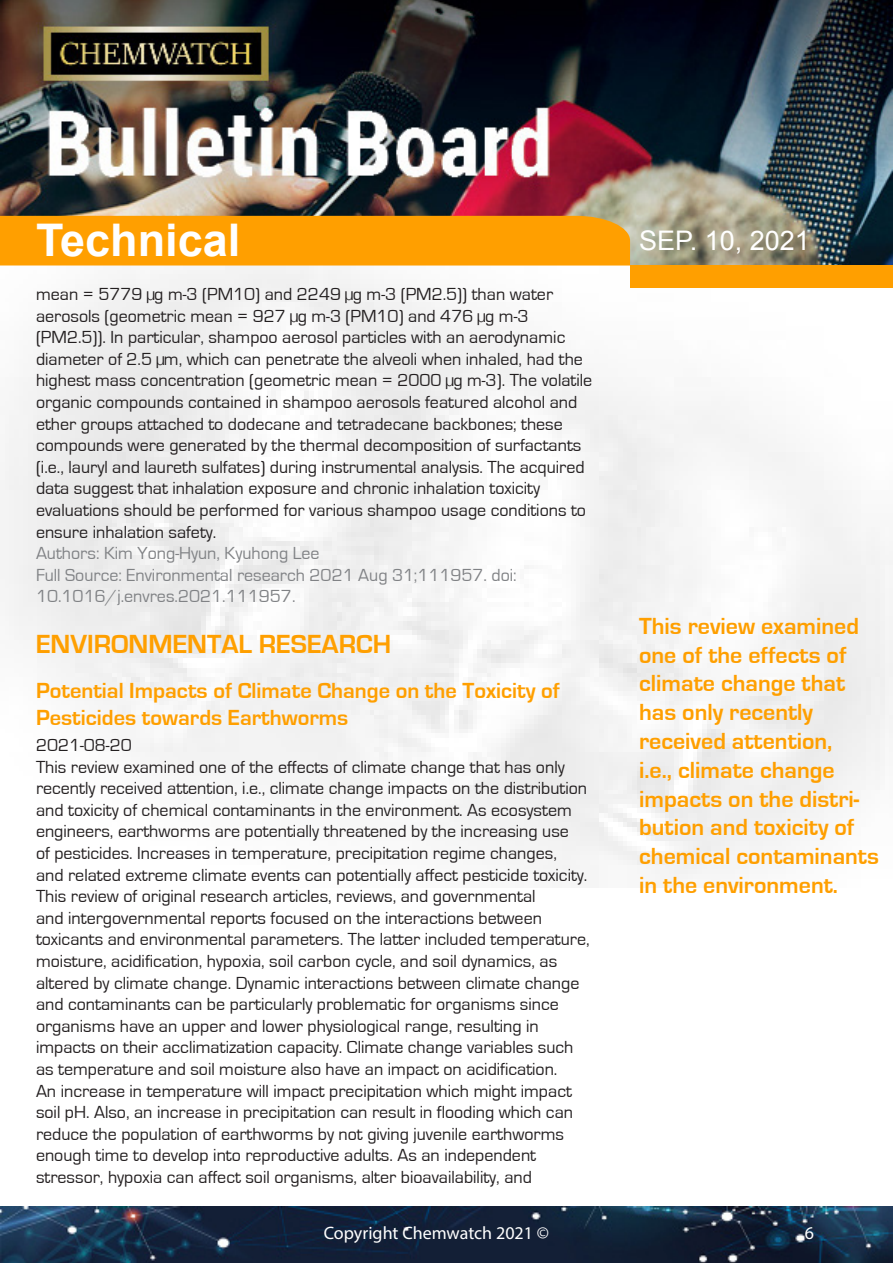
<style>
.page{position:relative;width:893px;height:1263px;background:#fff}
.page>*{position:absolute;margin:0;border:0;box-sizing:border-box;transform-origin:0 0}
.t1{font:700 45px "Arial";color:#fff}
.Header-region{font:700 27px "Eurostile";color:#ff9f00}
.t2{font:27px "Arial";color:#fff}
.Sidebar{font:700 24px/28.8px "Eurostile";color:#ff9f00}
.Header-article{font:700 22.5px/27px "Eurostile";color:#ff9f00}
.Bodytext{font:18px/21.6px "Eurostile";color:#231f20}
.Source-article{font:18px/21.6px "Eurostile";color:#808285}
.t3{font:18px "Myriad Pro";color:#fff}
.Date-article{font:18px "Eurostile";color:#231f20}
</style>
<div class="page">
<img style="left:0;top:0;width:893px;height:887px">
<img style="left:892px;top:288px;width:1px;height:599px">
<div style="left:630px;top:265px;width:263px;height:23px;background:#ff9f00"></div>
<div style="left:0;top:216px;width:630px;height:50px;background:#ff9f00"></div>
<img style="left:0;top:1207px;width:893px;height:56px">
<h1 class="t1" style="left:36px;top:211px;width:206px">Technical</h1>
<p class="Bodytext" style="left:36px;top:284px;width:558px">mean = 5779 μg m-3 (PM10) and 2249 μg m-3 (PM2.5)) than water aerosols (geometric mean = 927 μg m-3 (PM10) and 476 μg m-3 (PM2.5)). In particular, shampoo aerosol particles with an aerodynamic diameter of 2.5 μm, which can penetrate the alveoli when inhaled, had the highest mass concentration (geometric mean = 2000 μg m-3). The volatile organic compounds contained in shampoo aerosols featured alcohol and ether groups attached to dodecane and tetradecane backbones; these compounds were generated by the thermal decomposition of surfactants (i.e., lauryl and laureth sulfates) during instrumental analysis. The acquired data suggest that inhalation exposure and chronic inhalation toxicity evaluations should be performed for various shampoo usage conditions to ensure inhalation safety.</p>
<p class="Source-article" style="left:36px;top:543px;width:285px">Authors: Kim Yong-Hyun, Kyuhong Lee</p>
<p class="Source-article" style="left:36px;top:564px;width:482px">Full Source: Environmental research 2021 Aug 31;111957. doi:<br>10.1016/j.envres.2021.111957.</p>
<p class="Header-region" style="left:36px;top:629px;width:357px">ENVIRONMENTAL RESEARCH</p>
<p class="Header-article" style="left:36px;top:677px;width:525px">Potential Impacts of Climate Change on the Toxicity of<br>Pesticides towards Earthworms</p>
<p class="Date-article" style="left:36px;top:735px;width:97px">2021-08-20</p>
<p class="Bodytext" style="left:36px;top:756px;width:555px">This review examined one of the effects of climate change that has only recently received attention, i.e., climate change impacts on the distribution and toxicity of chemical contaminants in the environment. As ecosystem engineers, earthworms are potentially threatened by the increasing use<br>of pesticides. Increases in temperature, precipitation regime changes,<br>and related extreme climate events can potentially affect pesticide toxicity.<br>This review of original research articles, reviews, and governmental<br>and intergovernmental reports focused on the interactions between toxicants and environmental parameters. The latter included temperature, moisture, acidification, hypoxia, soil carbon cycle, and soil dynamics, as altered by climate change. Dynamic interactions between climate change and contaminants can be particularly problematic for organisms since organisms have an upper and lower physiological range, resulting in impacts on their acclimatization capacity. Climate change variables such as temperature and soil moisture also have an impact on acidification.<br>An increase in temperature will impact precipitation which might impact soil pH. Also, an increase in precipitation can result in flooding which can reduce the population of earthworms by not giving juvenile earthworms enough time to develop into reproductive adults. As an independent stressor, hypoxia can affect soil organisms, alter bioavailability, and</p>
<h2 class="t2" style="left:639px;top:222px;width:172px">Sep. 10, 2021</h2>
<p class="Sidebar" style="left:639px;top:612px;width:241px">This review examined one of the effects of climate change that has only recently received attention,<br>i.e., climate change impacts on the distri&shy;bution and toxicity of chemical contaminants in the environment.</p>
<p class="t3" style="left:324px;top:1222px;width:227px">Copyright Chemwatch 2021 ©</p>
<p class="t3" style="left:805px;top:1222px;width:11px">6</p>
</div>
